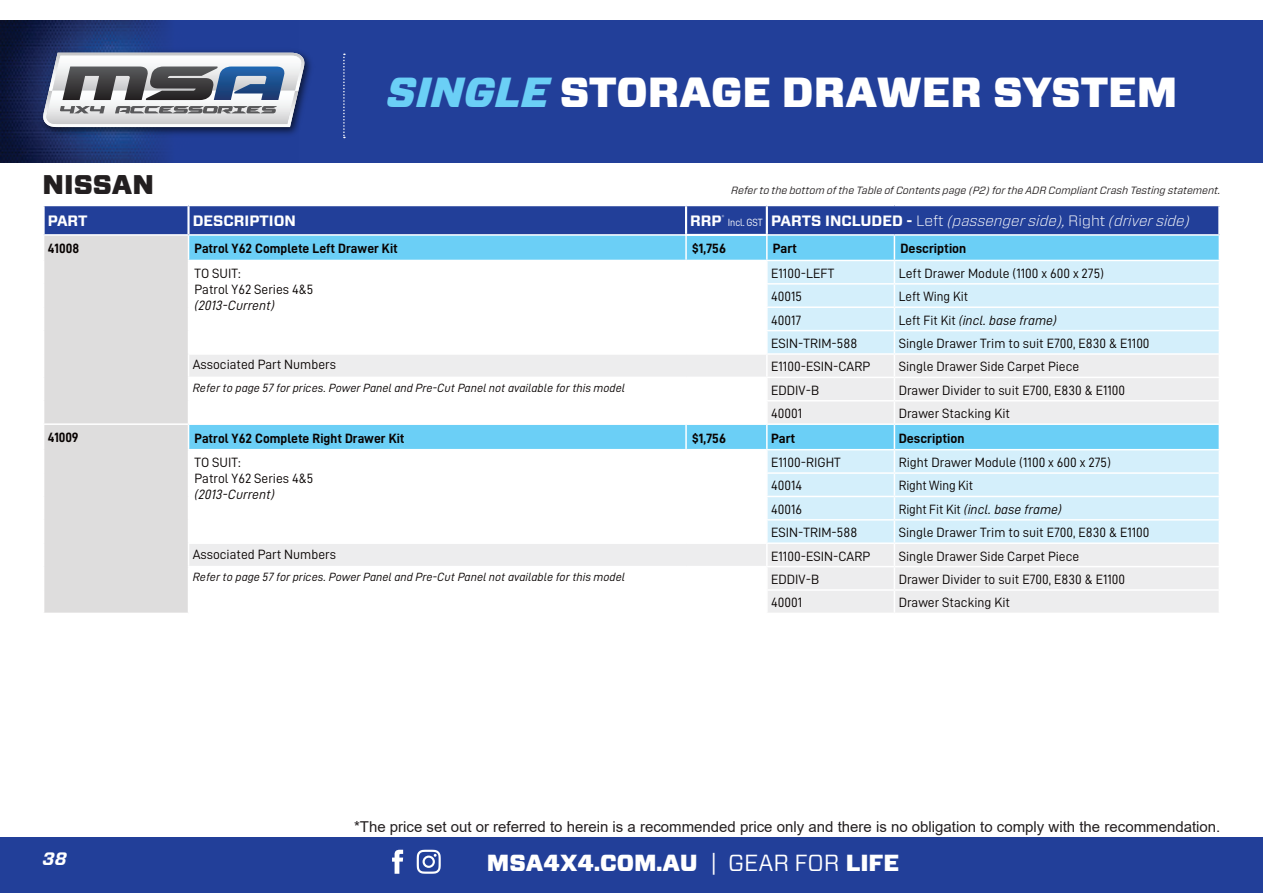
<style>
.page{position:relative;width:1263px;height:893px;background:#fff}
.page>*{position:absolute;margin:0;border:0;box-sizing:border-box;transform-origin:0 0}
.t1{font:900 42px "Forza";color:#fff}
.t2{font:900 27px "Forza";color:#231f20}
.t3{font:900 23.25px "Forza";color:#fff}
.t4{font:italic 700 18px "Forza";color:#fff}
.t5{font:15px "Arial";color:#231f20}
.t6{font:italic 300 15px "Forza";color:#fff}
.t7{font:700 15px "Forza";color:#fff}
.t8{font:13.5px/16.2px "D DIN";color:#080302}
.t9{font:13.5px "D DIN Bold";color:#080302}
.t10{font:13.5px "D DIN Italic";color:#080302}
.t11{font:13.5px "D DIN";color:#080302;scale:.96 1}
.t12{font:13.5px "D DIN Bold";color:#080302;scale:.96 1}
.t13{font:12px "D DIN Italic";color:#080302}
.t14{font:italic 10.5px "Forza";color:#231f20}
.s1{font-style:italic;color:#6bcff6}
.s2{font-weight:700;font-style:normal}
.s3{font-family:"D DIN";font-weight:400;font-style:normal;font-size:10.5px}
.s4{font-style:normal}
.s5{font-family:"D DIN"}
.s6{font-weight:400}
</style>
<div class="page">
<div style="left:0;top:20px;width:1263px;height:143px;background:#223f99"></div>
<img style="left:0;top:20px;width:167px;height:143px">
<div style="left:0;top:838px;width:1263px;height:55px;background:#223f99"></div>
<svg style="left:392px;top:850px;width:11px;height:24px"></svg>
<svg style="left:417px;top:850px;width:24px;height:24px"></svg>
<img style="left:36px;top:46px;width:275px;height:93px">
<svg style="left:43px;top:53px;width:262px;height:74px;background:#a5aab3"></svg>
<svg style="left:343px;top:54px;width:2px;height:84px"></svg>
<div style="left:686px;top:205px;width:81px;height:30px;background:#223f99"></div>
<div style="left:767px;top:205px;width:452px;height:30px;background:#223f99"></div>
<div style="left:687px;top:236px;width:532px;height:24px;background:#6bcff6"></div>
<div style="left:768px;top:261px;width:451px;height:92px;background:#d4effb"></div>
<svg style="left:686px;top:355px;width:533px;height:258px;background:#dbecf4"></svg>
<hr style="left:685px;top:234px;width:83px;height:2px;background:#fff">
<hr style="left:768px;top:234px;width:126px;height:2px;background:#fff">
<hr style="left:766px;top:400px;width:128px;height:1px;background:#fff">
<hr style="left:767px;top:423px;width:127px;height:2px;background:#fff">
<hr style="left:766px;top:589px;width:128px;height:2px;background:#fff">
<hr style="left:894px;top:234px;width:326px;height:2px;background:#fff">
<hr style="left:894px;top:400px;width:326px;height:1px;background:#fff">
<hr style="left:894px;top:423px;width:326px;height:2px;background:#fff">
<hr style="left:894px;top:589px;width:326px;height:2px;background:#fff">
<hr style="left:685px;top:425px;width:2px;height:24px;background:#fff">
<hr style="left:766px;top:236px;width:2px;height:24px;background:#fff">
<hr style="left:766px;top:425px;width:2px;height:24px;background:#fff">
<hr style="left:686px;top:449px;width:81px;height:1px;background:#fff">
<hr style="left:766px;top:450px;width:2px;height:22px;background:#fff">
<hr style="left:766px;top:474px;width:2px;height:22px;background:#fff">
<hr style="left:766px;top:497px;width:2px;height:22px;background:#fff">
<hr style="left:766px;top:521px;width:2px;height:21px;background:#fff">
<hr style="left:767px;top:449px;width:127px;height:1px;background:#fff">
<hr style="left:894px;top:449px;width:326px;height:1px;background:#fff">
<hr style="left:766px;top:283px;width:128px;height:2px;background:#fff">
<hr style="left:766px;top:472px;width:128px;height:2px;background:#fff">
<hr style="left:894px;top:283px;width:326px;height:2px;background:#fff">
<hr style="left:894px;top:472px;width:326px;height:2px;background:#fff">
<hr style="left:766px;top:306px;width:128px;height:2px;background:#fff">
<hr style="left:766px;top:330px;width:128px;height:1px;background:#fff">
<hr style="left:686px;top:377px;width:81px;height:1px;background:#fff">
<hr style="left:766px;top:378px;width:2px;height:22px;background:#fff">
<hr style="left:766px;top:401px;width:2px;height:22px;background:#fff">
<hr style="left:686px;top:423px;width:81px;height:2px;background:#fff">
<hr style="left:766px;top:496px;width:128px;height:1px;background:#fff">
<hr style="left:766px;top:519px;width:128px;height:2px;background:#fff">
<hr style="left:894px;top:306px;width:326px;height:2px;background:#fff">
<hr style="left:894px;top:330px;width:326px;height:1px;background:#fff">
<hr style="left:894px;top:496px;width:326px;height:1px;background:#fff">
<hr style="left:894px;top:519px;width:326px;height:2px;background:#fff">
<hr style="left:686px;top:566px;width:81px;height:1px;background:#fff">
<hr style="left:766px;top:567px;width:2px;height:22px;background:#fff">
<svg style="left:43px;top:205px;width:643px;height:408px"></svg>
<hr style="left:766px;top:591px;width:2px;height:22px;background:#fff">
<hr style="left:189px;top:204px;width:497px;height:2px;background:#fff">
<hr style="left:187px;top:206px;width:3px;height:28px;background:#fff">
<hr style="left:767px;top:204px;width:127px;height:2px;background:#fff">
<hr style="left:894px;top:204px;width:326px;height:2px;background:#fff">
<hr style="left:1218px;top:206px;width:2px;height:28px;background:#fff">
<hr style="left:686px;top:204px;width:81px;height:2px;background:#fff">
<hr style="left:685px;top:206px;width:2px;height:28px;background:#fff">
<hr style="left:766px;top:206px;width:2px;height:28px;background:#fff">
<hr style="left:767px;top:542px;width:127px;height:2px;background:#fff">
<hr style="left:894px;top:542px;width:326px;height:2px;background:#fff">
<hr style="left:767px;top:377px;width:127px;height:1px;background:#fff">
<hr style="left:767px;top:566px;width:127px;height:1px;background:#fff">
<hr style="left:894px;top:377px;width:326px;height:1px;background:#fff">
<hr style="left:894px;top:566px;width:326px;height:1px;background:#fff">
<svg style="left:894px;top:236px;width:1px;height:377px"></svg>
<hr style="left:188px;top:353px;width:498px;height:2px;background:#fff">
<hr style="left:766px;top:355px;width:2px;height:22px;background:#fff">
<hr style="left:188px;top:542px;width:498px;height:2px;background:#fff">
<hr style="left:686px;top:542px;width:81px;height:2px;background:#fff">
<hr style="left:766px;top:544px;width:2px;height:22px;background:#fff">
<h2 class="t2" style="left:43px;top:167px;width:113px">NISSAN</h2>
<h1 class="t1" style="left:387px;top:64px;width:792px"><span class="s1">SINGLE</span> STORAGE DRAWER SYSTEM</h1>
<p class="t14" style="left:731px;top:183px;width:491px">Refer to the bottom of the Table of Contents page (P2) for the ADR Compliant Crash Testing statement.</p>
<p class="t7" style="left:48px;top:211px;width:41px">PART</p>
<p class="t7" style="left:193px;top:211px;width:105px">DESCRIPTION</p>
<p class="t6" style="left:690px;top:210px;width:501px"><span class="s2">RRP</span><sup>*</sup> <span class="s3">Incl. GST</span> <span class="s2">PARTS INCLUDED -</span> <span class="s4">Left</span> (passenger side), <span class="s4">Right</span> (driver side)</p>
<p class="t12" style="left:48px;top:240px;width:34px">41008</p>
<p class="t9" style="left:195px;top:241px;width:205px">Patrol Y62 Complete Left Drawer Kit</p>
<p class="t9" style="left:692px;top:241px;width:35px">$1,756</p>
<p class="t9" style="left:773px;top:241px;width:26px">Part</p>
<p class="t9" style="left:900px;top:241px;width:67px">Description</p>
<p class="t8" style="left:195px;top:265px;width:120px">TO SUIT:<br>Patrol Y62 Series 4&amp;5</p>
<p class="t10" style="left:195px;top:298px;width:82px">(2013-Current)</p>
<p class="t8" style="left:771px;top:265px;width:65px">E1100-LEFT</p>
<p class="t8" style="left:899px;top:265px;width:207px">Left Drawer Module (1100 x 600 x 275)</p>
<p class="t8" style="left:771px;top:288px;width:33px">40015</p>
<p class="t11" style="left:899px;top:289px;width:74px">Left Wing Kit</p>
<p class="t8" style="left:771px;top:312px;width:32px">40017</p>
<p class="t10" style="left:899px;top:312px;width:160px"><span class="s5">Left Fit Kit</span> (incl. base frame)</p>
<p class="t8" style="left:771px;top:335px;width:88px">ESIN-TRIM-588</p>
<p class="t8" style="left:899px;top:335px;width:252px">Single Drawer Trim to suit E700, E830 &amp; E1100</p>
<p class="t8" style="left:193px;top:356px;width:145px">Associated Part Numbers</p>
<p class="t8" style="left:771px;top:358px;width:101px">E1100-ESIN-CARP</p>
<p class="t8" style="left:899px;top:358px;width:182px">Single Drawer Side Carpet Piece</p>
<p class="t13" style="left:193px;top:381px;width:434px">Refer to page 57 for prices. Power Panel and Pre-Cut Panel not available for this model</p>
<p class="t8" style="left:771px;top:382px;width:50px">EDDIV-B</p>
<p class="t8" style="left:899px;top:382px;width:228px">Drawer Divider to suit E700, E830 &amp; E1100</p>
<p class="t8" style="left:771px;top:405px;width:33px">40001</p>
<p class="t8" style="left:899px;top:405px;width:113px">Drawer Stacking Kit</p>
<p class="t12" style="left:48px;top:430px;width:33px">41009</p>
<p class="t9" style="left:195px;top:430px;width:212px">Patrol Y62 Complete Right Drawer Kit</p>
<p class="t9" style="left:692px;top:430px;width:35px">$1,756</p>
<p class="t9" style="left:771px;top:430px;width:26px">Part</p>
<p class="t9" style="left:899px;top:430px;width:67px">Description</p>
<p class="t8" style="left:195px;top:454px;width:120px">TO SUIT:<br>Patrol Y62 Series 4&amp;5</p>
<p class="t10" style="left:195px;top:487px;width:82px">(2013-Current)</p>
<p class="t8" style="left:771px;top:454px;width:71px">E1100-RIGHT</p>
<p class="t8" style="left:899px;top:454px;width:214px">Right Drawer Module (1100 x 600 x 275)</p>
<p class="t8" style="left:771px;top:477px;width:33px">40014</p>
<p class="t11" style="left:899px;top:478px;width:79px">Right Wing Kit</p>
<p class="t8" style="left:771px;top:501px;width:33px">40016</p>
<p class="t10" style="left:899px;top:502px;width:165px"><span class="s5">Right Fit Kit</span> (incl. base frame)</p>
<p class="t8" style="left:771px;top:524px;width:88px">ESIN-TRIM-588</p>
<p class="t8" style="left:899px;top:524px;width:252px">Single Drawer Trim to suit E700, E830 &amp; E1100</p>
<p class="t8" style="left:193px;top:546px;width:145px">Associated Part Numbers</p>
<p class="t8" style="left:771px;top:548px;width:101px">E1100-ESIN-CARP</p>
<p class="t8" style="left:899px;top:548px;width:182px">Single Drawer Side Carpet Piece</p>
<p class="t13" style="left:193px;top:570px;width:434px">Refer to page 57 for prices. Power Panel and Pre-Cut Panel not available for this model</p>
<p class="t8" style="left:771px;top:571px;width:50px">EDDIV-B</p>
<p class="t8" style="left:899px;top:571px;width:228px">Drawer Divider to suit E700, E830 &amp; E1100</p>
<p class="t8" style="left:771px;top:594px;width:33px">40001</p>
<p class="t8" style="left:899px;top:594px;width:113px">Drawer Stacking Kit</p>
<p class="t5" style="left:354px;top:816px;width:868px">*The price set out or referred to herein is a recommended price only and there is no obligation to comply with the recommendation.</p>
<h3 class="t4" style="left:43px;top:846px;width:26px">38</h3>
<h3 class="t3" style="left:487px;top:847px;width:414px">MSA4X4.COM.AU <span class="s6">| GEAR FOR</span> LIFE</h3>
</div>
